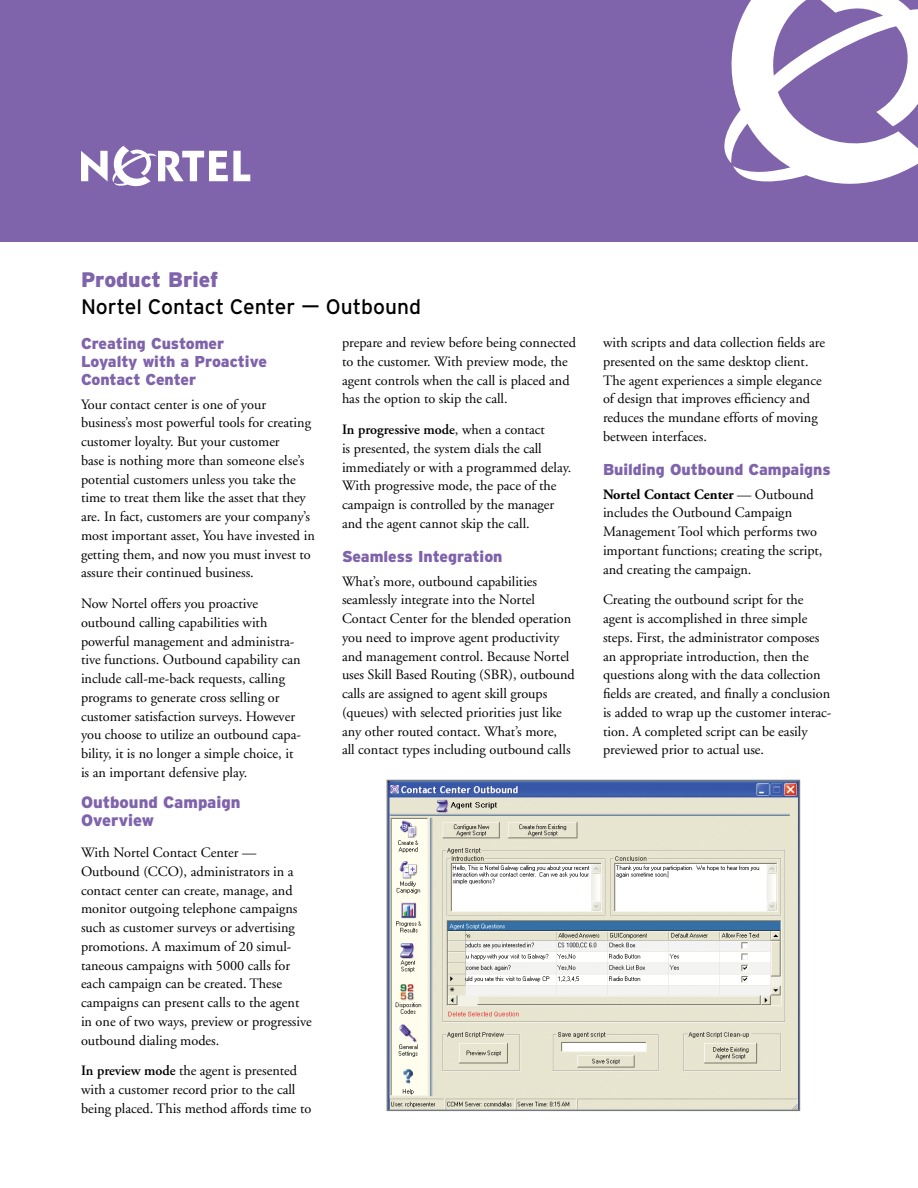
<style>
.page{position:relative;width:918px;height:1188px;background:#fff}
.page>*{position:absolute;margin:0;border:0;box-sizing:border-box;transform-origin:0 0}
.t1{font:21px "Interstate";color:#000}
.t2{font:900 21px "Interstate";color:#7f63ab}
.t3{font:900 16.5px/18.8px "Interstate";color:#7f63ab}
.t4{font:900 15.75px/18px "Interstate";color:#7f63ab}
.t5{font:14.25px/18.8px "Adobe Garamond";color:#000}
.s1{font-weight:600}
.s2{font-weight:700}
</style>
<div class="page">
<div style="left:0;top:0;width:918px;height:242px;background:#7f63ab"></div>
<svg style="left:81px;top:146px;width:169px;height:41px"></svg>
<svg style="left:725px;top:0;width:193px;height:183px"></svg>
<img style="left:390px;top:783px;width:407px;height:325px">
<div style="left:387px;top:780px;width:413px;height:331px;border:2px solid #767a7e"></div>
<h1 class="t2" style="left:81px;top:268px;width:139px">Product Brief</h1>
<h1 class="t1" style="left:81px;top:295px;width:342px">Nortel Contact Center — Outbound</h1>
<p class="t4" style="left:81px;top:335px;width:187px">Creating Customer<br>Loyalty with a Proactive<br>Contact Center</p>
<p class="t5" style="left:81px;top:395px;width:235px">Your contact center is one of your business’s most powerful tools for creating customer loyalty. But your customer<br>base is nothing more than someone else’s potential customers unless you take the time to treat them like the asset that they are. In fact, customers are your company’s most important asset, You have invested in getting them, and now you must invest to assure their continued business.</p>
<p class="t5" style="left:81px;top:595px;width:222px">Now Nortel offers you proactive outbound calling capabilities with powerful management and administra&shy;tive functions. Outbound capability can include call-me-back requests, calling programs to generate cross selling or customer satisfaction surveys. However you choose to utilize an outbound capa&shy;bility, it is no longer a simple choice, it is an important defensive play.</p>
<p class="t3" style="left:81px;top:792px;width:161px">Outbound Campaign<br>Overview</p>
<p class="t5" style="left:81px;top:844px;width:232px">With Nortel Contact Center — Outbound (CCO), administrators in a contact center can create, manage, and monitor outgoing telephone campaigns such as customer surveys or advertising promotions. A maximum of 20 simul&shy;taneous campaigns with 5000 calls for each campaign can be created. These campaigns can present calls to the agent in one of two ways, preview or progressive outbound dialing modes.</p>
<p class="t5" style="left:81px;top:1062px;width:232px"><span class="s1">In preview mode</span> the agent is presented with a customer record prior to the call being placed. This method affords time to</p>
<p class="t5" style="left:342px;top:334px;width:235px">prepare and review before being connected to the customer. With preview mode, the agent controls when the call is placed and has the option to skip the call.</p>
<p class="t5" style="left:342px;top:421px;width:231px"><span class="s1">In progressive mode</span>, when a contact<br>is presented, the system dials the call immediately or with a programmed delay.<br>With progressive mode, the pace of the campaign is controlled by the manager and the agent cannot skip the call.</p>
<p class="t4" style="left:342px;top:548px;width:162px">Seamless Integration</p>
<p class="t5" style="left:342px;top:572px;width:234px">What’s more, outbound capabilities seamlessly integrate into the Nortel Contact Center for the blended operation you need to improve agent productivity and management control. Because Nortel uses Skill Based Routing (SBR), outbound calls are assigned to agent skill groups (queues) with selected priorities just like any other routed contact. What’s more,<br>all contact types including outbound calls</p>
<p class="t5" style="left:603px;top:334px;width:224px">with scripts and data collection fields are presented on the same desktop client.<br>The agent experiences a simple elegance of design that improves efficiency and reduces the mundane efforts of moving between interfaces.</p>
<p class="t4" style="left:603px;top:461px;width:229px">Building Outbound Campaigns</p>
<p class="t5" style="left:603px;top:485px;width:221px"><span class="s2">Nortel Contact Center</span> — Outbound includes the Outbound Campaign Management Tool which performs two important functions; creating the script, and creating the campaign.</p>
<p class="t5" style="left:603px;top:591px;width:230px">Creating the outbound script for the agent is accomplished in three simple steps. First, the administrator composes an appropriate introduction, then the questions along with the data collection fields are created, and finally a conclusion is added to wrap up the customer interac&shy;tion. A completed script can be easily previewed prior to actual use.</p>
</div>
